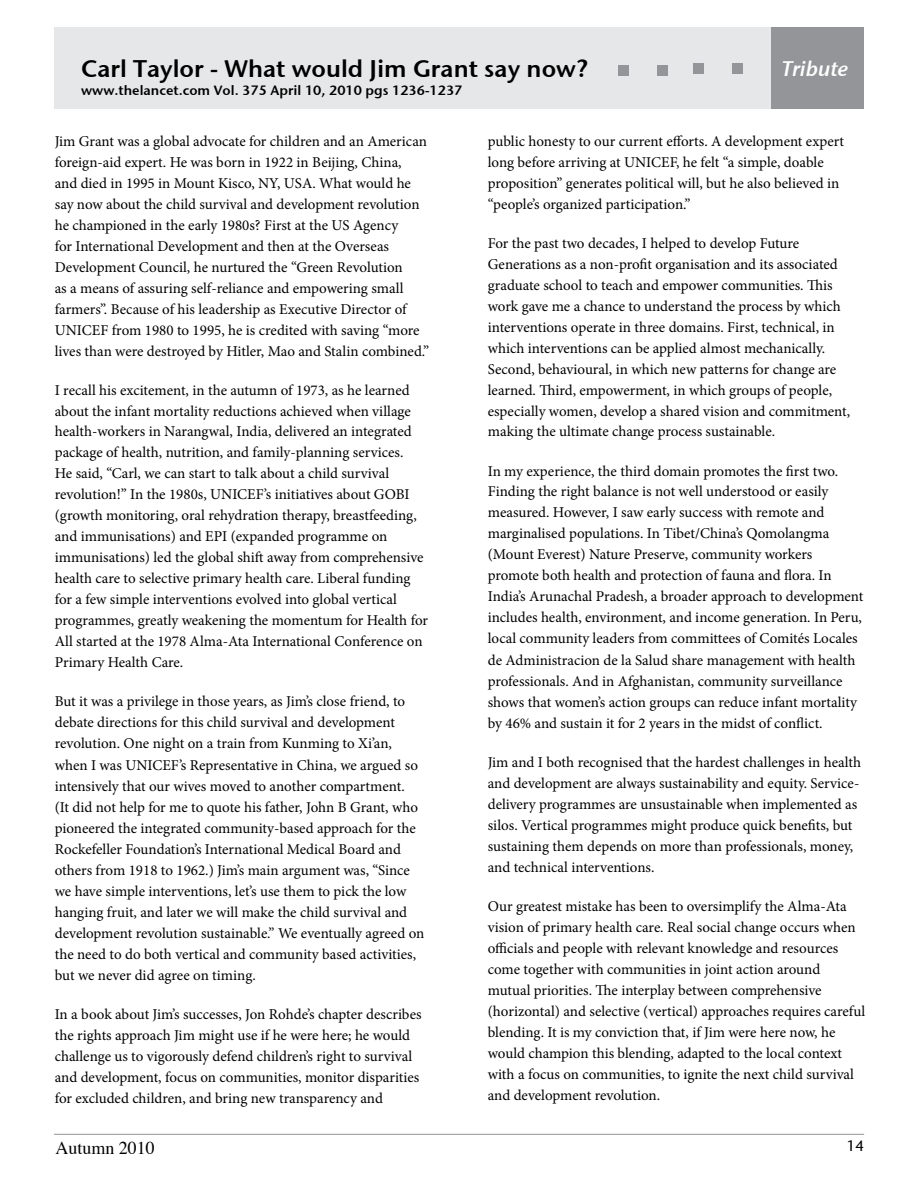
<style>
.page{position:relative;width:918px;height:1188px;background:#fff}
.page>*{position:absolute;margin:0;border:0;box-sizing:border-box;transform-origin:0 0}
.t1{font:24px "Stone Sans Sem ITCTT Semi";color:#000}
.t2{font:21px "Stone Sans Sem ITCTT Semi Ita";color:#fff}
.t3{font:18px "Times";color:#000}
.t4{font:15px/21px "Minion Pro";color:#000}
.t5{font:500 15px "Stone Sans Std";color:#000}
.t6{font:13.5px "Stone Sans Sem ITCTT Semi";color:#000}
</style>
<div class="page">
<hr style="left:54px;top:1134px;width:810px;height:1px;background:#939598">
<div style="left:54px;top:27px;width:810px;height:81px;background:#e6e7e8"></div>
<div style="left:618px;top:65px;width:11px;height:10px;background:#939598"></div>
<div style="left:657px;top:65px;width:11px;height:10px;background:#939598"></div>
<div style="left:693px;top:64px;width:11px;height:10px;background:#939598"></div>
<div style="left:732px;top:64px;width:10px;height:10px;background:#939598"></div>
<div style="left:771px;top:27px;width:93px;height:82px;background:#939598"></div>
<h1 class="t1" style="left:81px;top:48px;width:509px">Carl Taylor - What would Jim Grant say now?</h1>
<p class="t6" style="left:81px;top:79px;width:383px">www.thelancet.com Vol. 375 April 10, 2010 pgs 1236-1237</p>
<h2 class="t2" style="left:782px;top:52px;width:68px">Tribute</h2>
<p class="t4" style="left:55px;top:130px;width:376px">Jim Grant was a global advocate for children and an American foreign-aid expert. He was born in 1922 in Beijing, China,<br>and died in 1995 in Mount Kisco, NY, USA. What would he say now about the child survival and development revolution he championed in the early 1980s? First at the US Agency<br>for International Development and then at the Overseas Development Council, he nurtured the “Green Revolution<br>as a means of assuring self-reliance and empowering small farmers”. Because of his leadership as Executive Director of UNICEF from 1980 to 1995, he is credited with saving “more lives than were destroyed by Hitler, Mao and Stalin combined.”</p>
<p class="t4" style="left:55px;top:379px;width:375px">I recall his excitement, in the autumn of 1973, as he learned about the infant mortality reductions achieved when village health-workers in Narangwal, India, delivered an integrated package of health, nutrition, and family-planning services.<br>He said, “Carl, we can start to talk about a child survival revolution!” In the 1980s, UNICEF’s initiatives about GOBI (growth monitoring, oral rehydration therapy, breastfeeding, and immunisations) and EPI (expanded programme on immunisations) led the global shift away from comprehensive health care to selective primary health care. Liberal funding for a few simple interventions evolved into global vertical programmes, greatly weakening the momentum for Health for All started at the 1978 Alma-Ata International Conference on Primary Health Care.</p>
<p class="t4" style="left:55px;top:691px;width:371px">But it was a privilege in those years, as Jim’s close friend, to debate directions for this child survival and development revolution. One night on a train from Kunming to Xi’an, when I was UNICEF’s Representative in China, we argued so intensively that our wives moved to another compartment.<br>(It did not help for me to quote his father, John B Grant, who pioneered the integrated community-based approach for the Rockefeller Foundation’s International Medical Board and others from 1918 to 1962.) Jim’s main argument was, “Since we have simple interventions, let’s use them to pick the low hanging fruit, and later we will make the child survival and development revolution sustainable.” We eventually agreed on the need to do both vertical and community based activities, but we never did agree on timing.</p>
<p class="t4" style="left:55px;top:1003px;width:368px">In a book about Jim’s successes, Jon Rohde’s chapter describes the rights approach Jim might use if he were here; he would challenge us to vigorously defend children’s right to survival and development, focus on communities, monitor disparities for excluded children, and bring new transparency and</p>
<p class="t4" style="left:488px;top:130px;width:358px">public honesty to our current efforts. A development expert long before arriving at UNICEF, he felt “a simple, doable proposition” generates political will, but he also believed in “people’s organized participation.”</p>
<p class="t4" style="left:488px;top:232px;width:364px">For the past two decades, I helped to develop Future Generations as a non-profit organisation and its associated graduate school to teach and empower communities. This work gave me a chance to understand the process by which interventions operate in three domains. First, technical, in which interventions can be applied almost mechanically.<br>Second, behavioural, in which new patterns for change are learned. Third, empowerment, in which groups of people, especially women, develop a shared vision and commitment, making the ultimate change process sustainable.</p>
<p class="t4" style="left:488px;top:460px;width:377px">In my experience, the third domain promotes the first two.<br>Finding the right balance is not well understood or easily measured. However, I saw early success with remote and marginalised populations. In Tibet/China’s Qomolangma (Mount Everest) Nature Preserve, community workers promote both health and protection of fauna and flora. In India’s Arunachal Pradesh, a broader approach to development includes health, environment, and income generation. In Peru, local community leaders from committees of Comités Locales de Administracion de la Salud share management with health professionals. And in Afghanistan, community surveillance shows that women’s action groups can reduce infant mortality by 46% and sustain it for 2 years in the midst of conflict.</p>
<p class="t4" style="left:488px;top:751px;width:375px">Jim and I both recognised that the hardest challenges in health and development are always sustainability and equity. Service&shy;delivery programmes are unsustainable when implemented as silos. Vertical programmes might produce quick benefits, but sustaining them depends on more than professionals, money, and technical interventions.</p>
<p class="t4" style="left:488px;top:895px;width:379px">Our greatest mistake has been to oversimplify the Alma-Ata vision of primary health care. Real social change occurs when officials and people with relevant knowledge and resources come together with communities in joint action around mutual priorities. The interplay between comprehensive (horizontal) and selective (vertical) approaches requires careful blending. It is my conviction that, if Jim were here now, he would champion this blending, adapted to the local context with a focus on communities, to ignite the next child survival and development revolution.</p>
<p class="t3" style="left:55px;top:1131px;width:101px">Autumn 2010</p>
<p class="t5" style="left:847px;top:1137px;width:19px">14</p>
</div>
